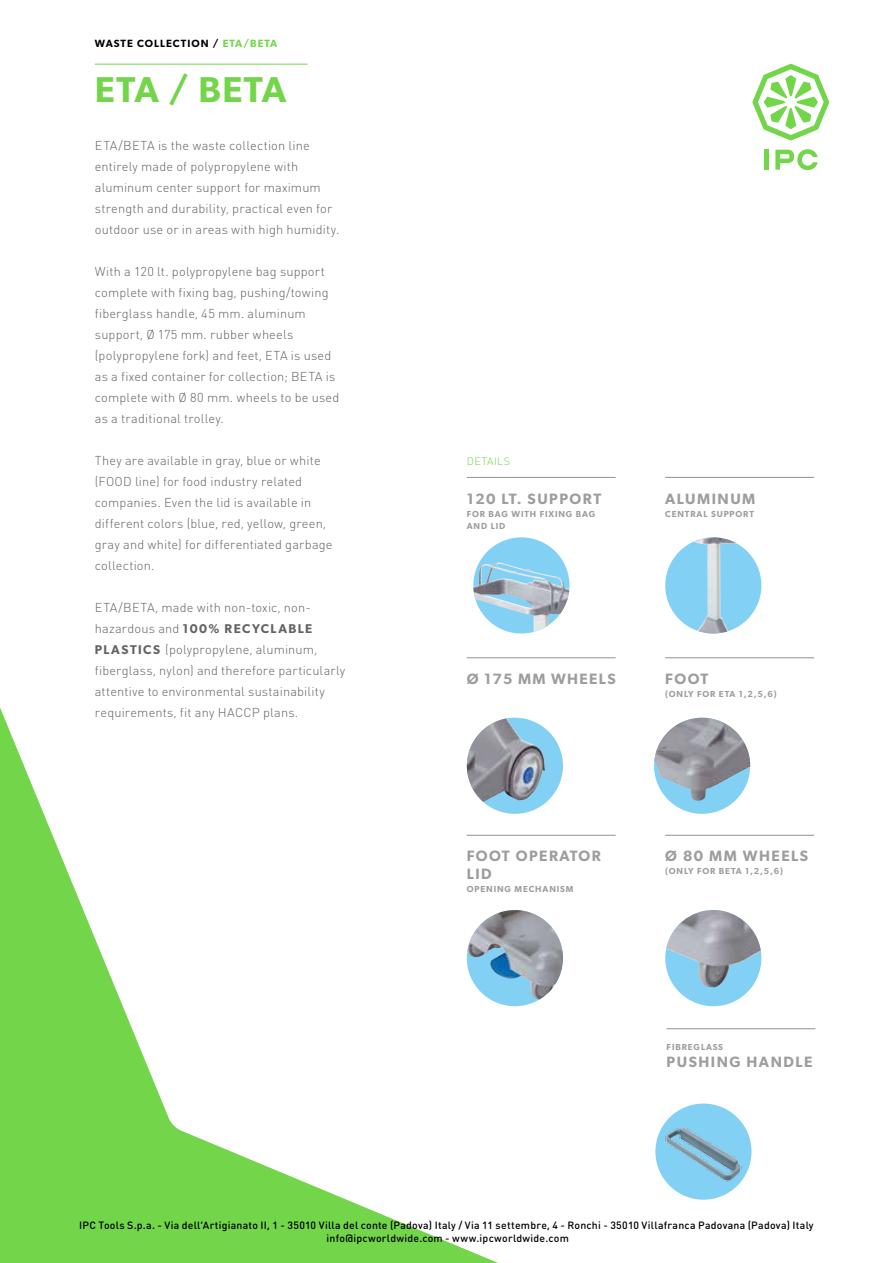
<style>
.page{position:relative;width:893px;height:1263px;background:#fff}
.page>*{position:absolute;margin:0;border:0;box-sizing:border-box;transform-origin:0 0}
.t1{font:600 36px "Gibson";letter-spacing:.04em;color:#72d54a}
.t2{font:600 15px/18px "Gibson";letter-spacing:.1em;color:#9d9d9c}
.t3{font:300 12.75px/21px "DIN Round Pro";letter-spacing:.015em;color:#646363}
.t4{font:600 12.75px "Gibson";letter-spacing:.115em;color:#646363}
.t5{font:300 10.65px "DIN Round Pro";letter-spacing:.035em;color:#72d54a}
.t6{font:500 10.5px/12.6px "DIN Round Pro";letter-spacing:.02em;color:#000;text-align:center}
.t7{font:600 10.5px "Gibson";letter-spacing:.1em;color:#000}
.t8{font:600 8.7px/12px "Gibson";letter-spacing:.1em;color:#9d9d9c}
.s1{color:#72d54a}
.s2{font-family:"DIN Round Pro";font-weight:300}
.s3{font-family:"Gibson";font-weight:600}
</style>
<div class="page">
<div style="left:764px;top:150px;width:5px;height:20px;background:#72d54a"></div>
<svg style="left:775px;top:149px;width:43px;height:21px"></svg>
<svg style="left:752px;top:64px;width:77px;height:77px"></svg>
<hr style="left:467px;top:657px;width:149px;height:1px;background:#9d9d9c">
<hr style="left:665px;top:657px;width:149px;height:1px;background:#9d9d9c">
<hr style="left:467px;top:477px;width:149px;height:1px;background:#9d9d9c">
<hr style="left:665px;top:477px;width:149px;height:1px;background:#9d9d9c">
<div style="left:473px;top:537px;width:96px;height:96px;background:#83d0f5;border-radius:50%"></div>
<img style="left:473px;top:562px;width:96px;height:70px">
<div style="left:665px;top:537px;width:96px;height:96px;background:#83d0f5;border-radius:50%"></div>
<img style="left:693px;top:537px;width:43px;height:96px">
<hr style="left:665px;top:835px;width:149px;height:1px;background:#9d9d9c">
<div style="left:665px;top:910px;width:96px;height:96px;background:#83d0f5;border-radius:50%"></div>
<img style="left:666px;top:910px;width:95px;height:79px">
<div style="left:654px;top:718px;width:96px;height:96px;background:#83d0f5;border-radius:50%"></div>
<img style="left:654px;top:718px;width:96px;height:83px">
<hr style="left:667px;top:1028px;width:148px;height:1px;background:#9d9d9c">
<div style="left:655px;top:1103px;width:96px;height:97px;background:#83d0f5;border-radius:50%"></div>
<img style="left:655px;top:1112px;width:96px;height:79px">
<svg style="left:0;top:707px;width:616px;height:556px"></svg>
<hr style="left:95px;top:64px;width:212px;height:1px;background:#72d54a">
<p class="t7" style="left:95px;top:37px;width:184px">WASTE COLLECTION / <span class="s1">ETA/BETA</span></p>
<h1 class="t1" style="left:95px;top:68px;width:193px">ETA / BETA</h1>
<p class="t3" style="left:95px;top:134px;width:246px">ETA/BETA is the waste collection line entirely made of polypropylene with aluminum center support for maximum strength and durability, practical even for outdoor use or in areas with high humidity.</p>
<p class="t3" style="left:95px;top:260px;width:246px">With a 120 lt. polypropylene bag support complete with fixing bag, pushing/towing fiberglass handle, 45 mm. aluminum support, Ø 175 mm. rubber wheels (polypropylene fork) and feet, ETA is used as a fixed container for collection; BETA is complete with Ø 80 mm. wheels to be used as a traditional trolley.</p>
<p class="t3" style="left:95px;top:449px;width:239px">They are available in gray, blue or white (FOOD line) for food industry related companies. Even the lid is available in different colors (blue, red, yellow, green, gray and white) for differentiated garbage collection.</p>
<p class="t3" style="left:95px;top:596px;width:218px">ETA/BETA, made with non-toxic, non-</p>
<p class="t4" style="left:95px;top:621px;width:219px"><span class="s2">hazardous and</span> 100% RECYCLABLE</p>
<p class="t3" style="left:95px;top:638px;width:252px"><span class="s3">PLASTICS</span> (polypropylene, aluminum, fiberglass, nylon) and therefore particularly attentive to environmental sustainability requirements, fit any HACCP plans.</p>
<p class="t5" style="left:467px;top:454px;width:45px">DETAILS</p>
<p class="t2" style="left:467px;top:489px;width:136px">120 LT. SUPPORT</p>
<p class="t8" style="left:467px;top:507px;width:130px">FOR BAG WITH FIXING BAG<br>AND LID</p>
<p class="t2" style="left:665px;top:489px;width:92px">ALUMINUM</p>
<p class="t8" style="left:665px;top:507px;width:90px">CENTRAL SUPPORT</p>
<p class="t2" style="left:467px;top:669px;width:150px">Ø 175 MM WHEELS</p>
<p class="t2" style="left:665px;top:669px;width:44px">FOOT</p>
<p class="t8" style="left:665px;top:688px;width:113px">(ONLY FOR ETA 1,2,5,6)</p>
<p class="t2" style="left:467px;top:847px;width:136px">FOOT OPERATOR<br>LID</p>
<p class="t8" style="left:467px;top:883px;width:108px">OPENING MECHANISM</p>
<p class="t2" style="left:665px;top:847px;width:144px">Ø 80 MM WHEELS</p>
<p class="t8" style="left:665px;top:865px;width:119px">(ONLY FOR BETA 1,2,5,6)</p>
<p class="t8" style="left:667px;top:1040px;width:58px">FIBREGLASS</p>
<p class="t2" style="left:667px;top:1052px;width:147px">PUSHING HANDLE</p>
<p class="t6" style="left:79px;top:1219px;width:736px">IPC Tools S.p.a. - Via dell’Artigianato II, 1 - 35010 Villa del conte (Padova) Italy / Via 11 settembre, 4 - Ronchi - 35010 Villafranca Padovana (Padova) Italy info@ipcworldwide.com - www.ipcworldwide.com</p>
</div>
